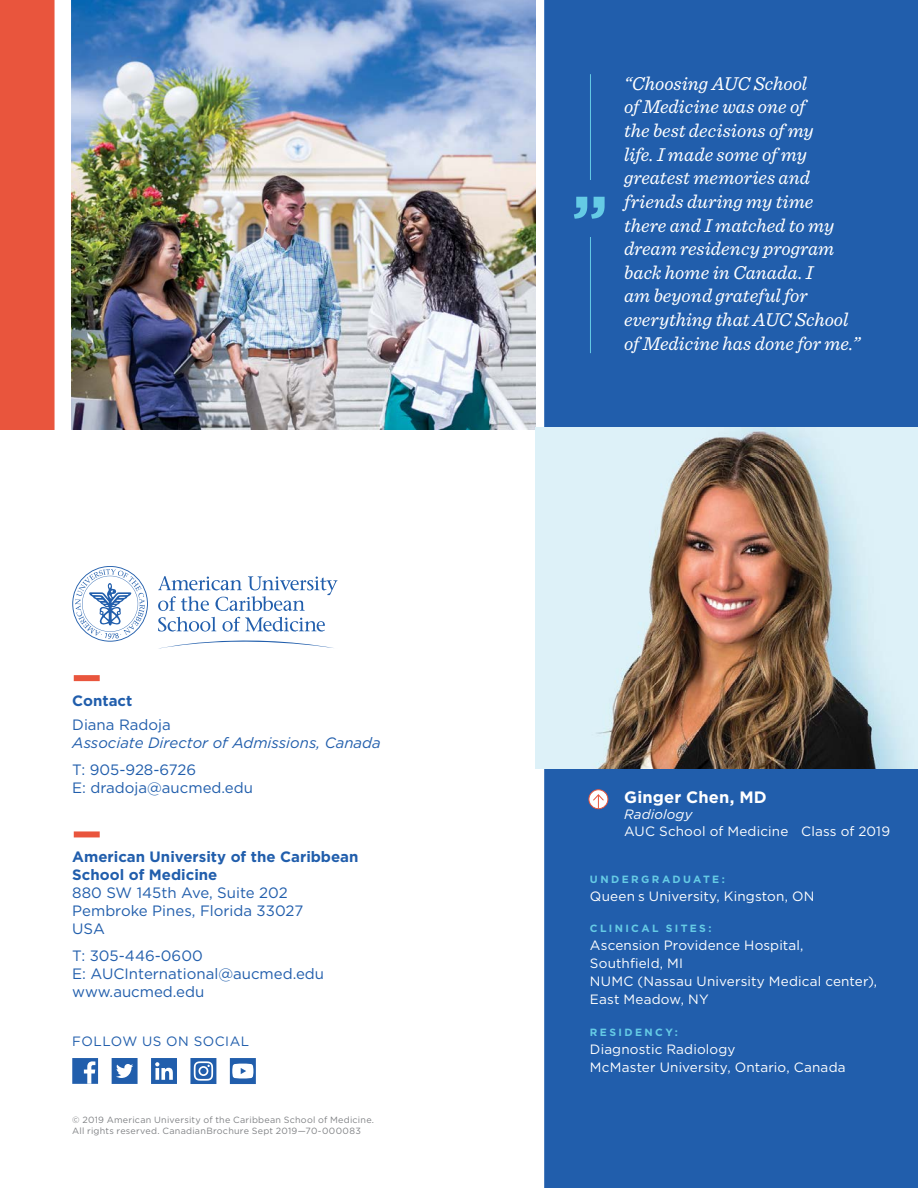
<style>
.page{position:relative;width:918px;height:1188px;background:#fff}
.page>*{position:absolute;margin:0;border:0;box-sizing:border-box;transform-origin:0 0}
.t1{font:700 68.1px "Gotham HTF";color:#65cbe5}
.t2{font:italic 19.5px/23.7px "Sentinel";color:#fff}
.t3{font:700 16.5px "Gotham HTF";letter-spacing:.005em;color:#fff}
.t4{font:15px/18px "Gotham HTF";color:#215eac}
.t5{font:700 15px/18px "Gotham HTF";color:#215eac}
.t6{font:italic 15px "Gotham HTF";color:#215eac}
.t7{font:13.5px/18px "Gotham HTF";letter-spacing:.01em;color:#fff}
.t8{font:13.5px "Gotham HTF";letter-spacing:.035em;color:#215eac}
.t9{font:italic 13.5px "Gotham HTF";letter-spacing:.01em;color:#fff}
.t10{font:700 10.5px "Gotham HTF";letter-spacing:.225em;color:#65cbe5}
.t11{font:9px/10.8px "Gotham HTF";letter-spacing:.03em;color:#808285}
</style>
<div class="page">
<div style="left:536px;top:0;width:382px;height:428px;background:#215eac"></div>
<div style="left:536px;top:759px;width:382px;height:429px;background:#215eac"></div>
<div style="left:74px;top:675px;width:26px;height:6px;background:#e9553d"></div>
<div style="left:74px;top:831px;width:26px;height:6px;background:#e9553d"></div>
<div style="left:528px;top:0;width:16px;height:1188px;background:#fff"></div>
<div style="left:0;top:0;width:63px;height:429px;background:#e9553d"></div>
<img style="left:71px;top:0;width:465px;height:429px">
<div style="left:55px;top:0;width:16px;height:441px;background:#fff"></div>
<hr style="left:590px;top:74px;width:1px;height:279px;background:#65cbe5">
<div style="left:561px;top:180px;width:58px;height:57px;background:#215eac"></div>
<svg style="left:158px;top:576px;width:179px;height:35px"></svg>
<svg style="left:158px;top:617px;width:175px;height:32px"></svg>
<svg style="left:72px;top:566px;width:76px;height:76px"></svg>
<svg style="left:72px;top:1058px;width:26px;height:26px"></svg>
<svg style="left:151px;top:1058px;width:26px;height:26px"></svg>
<svg style="left:112px;top:1058px;width:26px;height:26px"></svg>
<svg style="left:190px;top:1058px;width:26px;height:26px"></svg>
<svg style="left:230px;top:1058px;width:26px;height:26px"></svg>
<img style="left:536px;top:428px;width:382px;height:340px">
<svg style="left:589px;top:790px;width:19px;height:19px"></svg>
<div style="left:588px;top:789px;width:20px;height:20px;border:1px solid #e9553d;border-radius:50%"></div>
<svg style="left:592px;top:793px;width:13px;height:15px"></svg>
<p class="t5" style="left:72px;top:691px;width:62px">Contact</p>
<p class="t4" style="left:72px;top:716px;width:100px">Diana Radoja</p>
<p class="t6" style="left:72px;top:735px;width:310px">Associate Director of Admissions, Canada</p>
<p class="t4" style="left:72px;top:761px;width:126px">T: 905-928-6726</p>
<p class="t4" style="left:72px;top:779px;width:182px">E: dradoja@aucmed.edu</p>
<p class="t5" style="left:72px;top:847px;width:288px">American University of the Caribbean<br>School of Medicine</p>
<p class="t4" style="left:72px;top:884px;width:233px">880 SW 145th Ave, Suite 202<br>Pembroke Pines, Florida 33027<br>USA</p>
<p class="t4" style="left:72px;top:947px;width:132px">T: 305-446-0600</p>
<p class="t4" style="left:72px;top:965px;width:253px">E: AUCInternational@aucmed.edu www.aucmed.edu</p>
<p class="t8" style="left:72px;top:1033px;width:178px">FOLLOW US ON SOCIAL</p>
<p class="t11" style="left:72px;top:1114px;width:303px">© 2019 American University of the Caribbean School of Medicine.<br>All rights reserved. CanadianBrochure Sept 2019—70-000083</p>
<p class="t1" style="left:572px;top:181px;width:38px">”</p>
<p class="t2" style="left:624px;top:70px;width:237px">“Choosing AUC School<br>of Medicine was one of<br>the best decisions of my<br>life. I made some of my greatest memories and friends during my time there and I matched to my dream residency program back home in Canada. I<br>am beyond grateful for everything that AUC School of Medicine has done for me.”</p>
<p class="t3" style="left:624px;top:788px;width:144px">Ginger Chen, MD</p>
<p class="t9" style="left:624px;top:807px;width:70px">Radiology</p>
<p class="t7" style="left:624px;top:822px;width:268px">AUC School of Medicine Class of 2019</p>
<p class="t10" style="left:590px;top:873px;width:136px">UNDERGRADUATE:</p>
<p class="t7" style="left:590px;top:887px;width:226px">Queen s University, Kingston, ON</p>
<p class="t10" style="left:590px;top:923px;width:123px">CLINICAL SITES:</p>
<p class="t7" style="left:590px;top:936px;width:289px">Ascension Providence Hospital,<br>Southfeld, MI<br>NUMC (Nassau University Medical center),<br>East Meadow, NY</p>
<p class="t10" style="left:590px;top:1026px;width:90px">RESIDENCY:</p>
<p class="t7" style="left:590px;top:1040px;width:257px">Diagnostic Radiology<br>McMaster University, Ontario, Canada</p>
</div>
